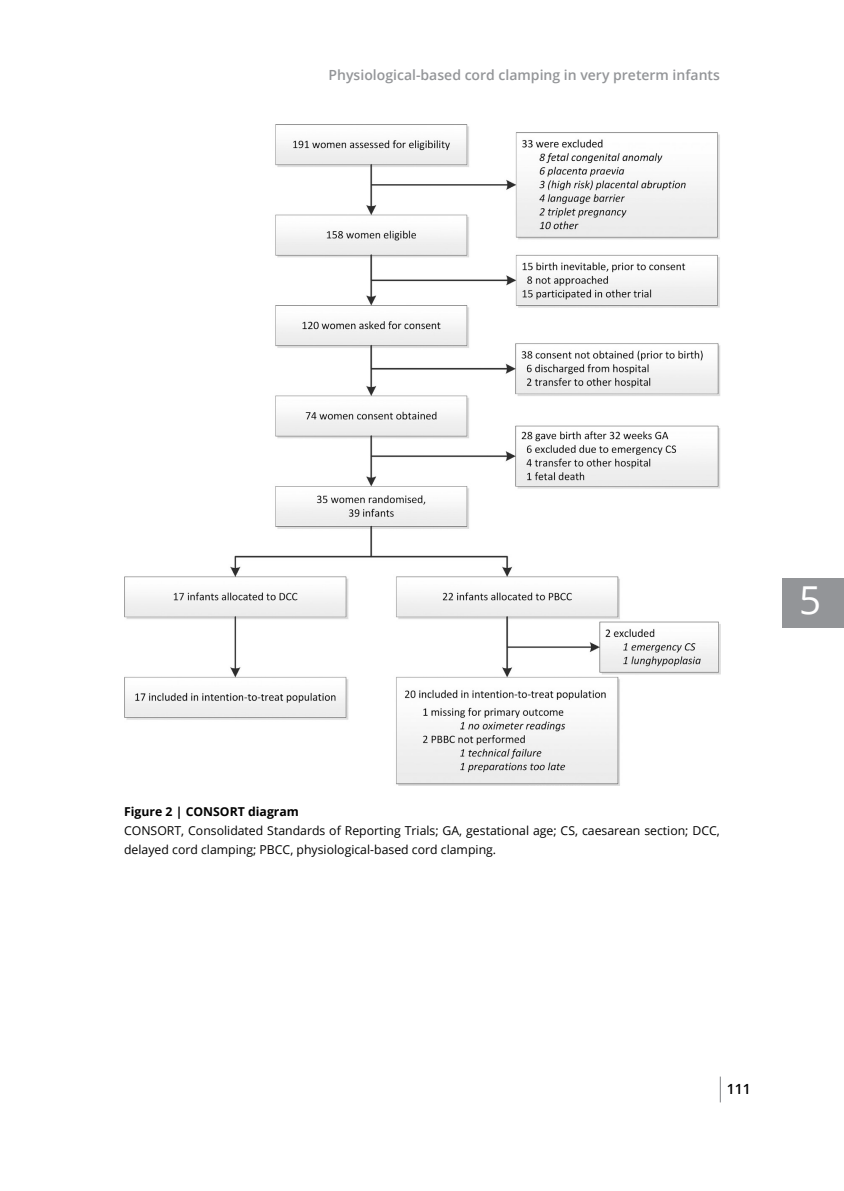
<style>
.page{position:relative;width:844px;height:1191px;background:#fff}
.page>*{position:absolute;margin:0;border:0;box-sizing:border-box;transform-origin:0 0}
.t1{font:38.5px "Open Sans";color:#fff}
.t2{font:600 14px "Open Sans";color:#939598}
.t3{font:600 14px "Open Sans";color:#000}
.t4{font:12.25px/19.2px "Open Sans";color:#000}
.t5{font:700 12.25px "Open Sans";color:#000}
</style>
<div class="page">
<svg style="left:719px;top:1077px;width:1px;height:25px"></svg>
<div style="left:782px;top:578px;width:61px;height:49px;background:#939598"></div>
<img style="left:124px;top:124px;width:596px;height:662px">
<p class="t2" style="left:328px;top:65px;width:392px">Physiological-based cord clamping in very preterm infants</p>
<p class="t5" style="left:124px;top:802px;width:176px">Figure 2 | CONSORT diagram</p>
<p class="t4" style="left:124px;top:820px;width:597px">CONSORT, Consolidated Standards of Reporting Trials; GA, gestational age; CS, caesarean section; DCC, delayed cord clamping; PBCC, physiological-based cord clamping.</p>
<h1 class="t1" style="left:799px;top:574px;width:24px">5</h1>
<p class="t3" style="left:726px;top:1078px;width:25px">111</p>
</div>
